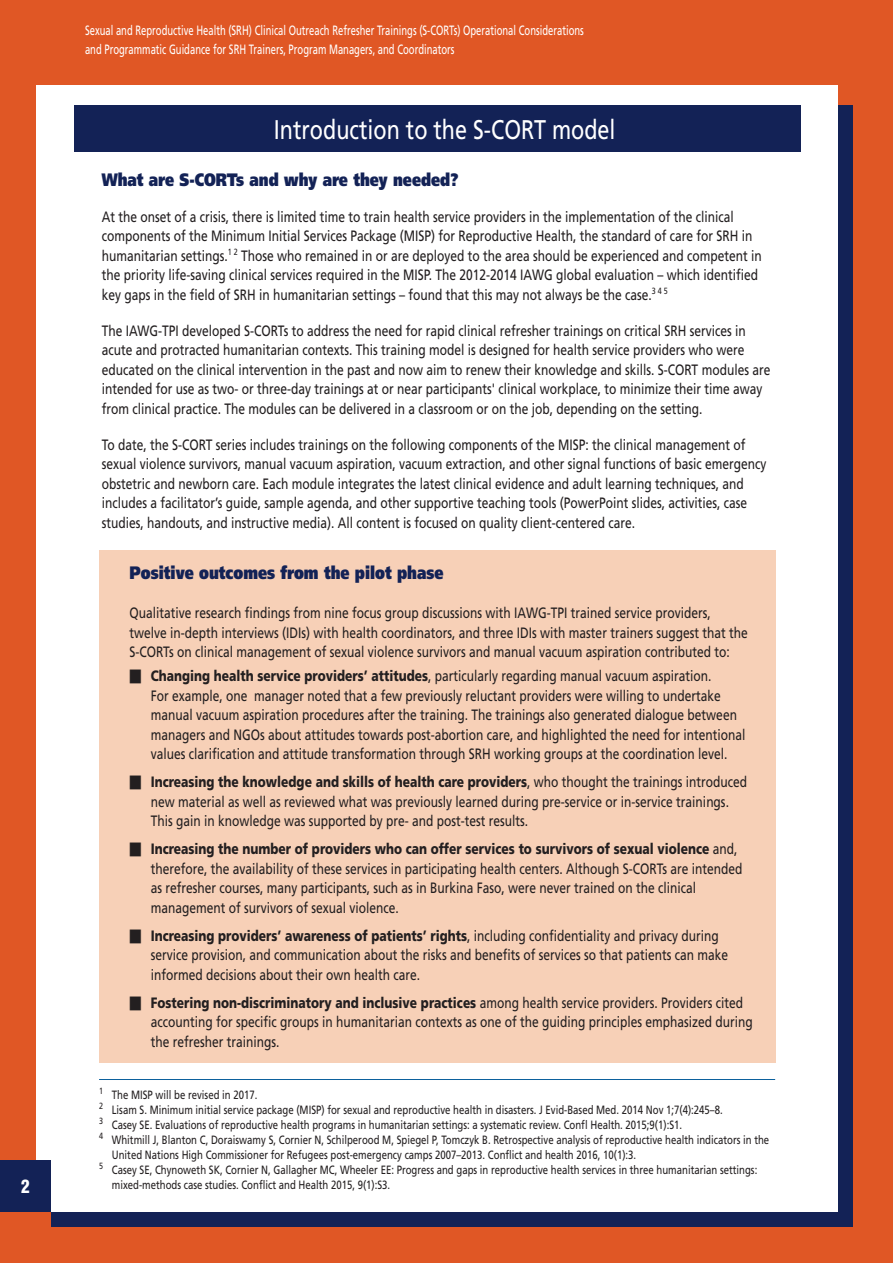
<style>
.page{position:relative;width:893px;height:1263px;background:#e05725}
.page>*{position:absolute;margin:0;border:0;box-sizing:border-box;transform-origin:0 0}
.t1{font:27px "Frutiger Roman";color:#fff;scale:.8 1}
.t2{font:900 18px "Frutiger Ultra";color:#132256;scale:.8 1}
.t3{font:900 condensed 18px "Helvetica";color:#fff;scale:.95 1}
.t4{font:15px/19.5px "Frutiger Roman";color:#231f20;scale:.8 1}
.t5{font:900 15px "Frutiger";color:#231f20;scale:.8 1}
.t6{font:13.5px/18.8px "Frutiger Roman";color:#fff;scale:.7 1}
.t7{font:12px "Frutiger Roman";color:#231f20;scale:.8 1}
.s1{font-family:"Frutiger";font-weight:900}
.s2{font-family:"Frutiger Roman";font-weight:400}
</style>
<div class="page">
<div style="left:51px;top:105px;width:802px;height:1121px;background:#132256"></div>
<div style="left:36px;top:85px;width:802px;height:1127px;background:#fff"></div>
<div style="left:99px;top:550px;width:676px;height:512px;background:#f7d0b7"></div>
<div style="left:0;top:1161px;width:51px;height:51px;background:#132256"></div>
<div style="left:74px;top:105px;width:726px;height:47px;background:#132256"></div>
<hr style="left:99px;top:1079px;width:676px;height:1px;background:#0c619d">
<p class="t3" style="left:21px;top:1177px;width:10px">2</p>
<p class="t6" style="left:85px;top:21px;width:714px">Sexual and Reproductive Health (SRH) Clinical Outreach Refresher Trainings (S-CORTs) Operational Considerations and Programmatic Guidance for SRH Trainers, Program Managers, and Coordinators</p>
<h1 class="t1" style="left:274px;top:114px;width:429px">Introduction to the S-CORT model</h1>
<p class="t2" style="left:102px;top:168px;width:448px">What are S-CORTs and why are they needed?</p>
<p class="t4" style="left:102px;top:206px;width:827px">At the onset of a crisis, there is limited time to train health service providers in the implementation of the clinical components of the Minimum Initial Services Package (MISP) for Reproductive Health, the standard of care for SRH in humanitarian settings.<sup>1</sup> <sup>2</sup> Those who remained in or are deployed to the area should be experienced and competent in the priority life-saving clinical services required in the MISP. The 2012-2014 IAWG global evaluation – which identified key gaps in the field of SRH in humanitarian settings – found that this may not always be the case.<sup>3</sup> <sup>4</sup> <sup>5</sup></p>
<p class="t4" style="left:102px;top:320px;width:837px">The IAWG-TPI developed S-CORTs to address the need for rapid clinical refresher trainings on critical SRH services in acute and protracted humanitarian contexts. This training model is designed for health service providers who were educated on the clinical intervention in the past and now aim to renew their knowledge and skills. S-CORT modules are intended for use as two- or three-day trainings at or near participants' clinical workplace, to minimize their time away from clinical practice. The modules can be delivered in a classroom or on the job, depending on the setting.</p>
<p class="t4" style="left:102px;top:434px;width:832px">To date, the S-CORT series includes trainings on the following components of the MISP: the clinical management of sexual violence survivors, manual vacuum aspiration, vacuum extraction, and other signal functions of basic emergency obstetric and newborn care. Each module integrates the latest clinical evidence and adult learning techniques, and includes a facilitator’s guide, sample agenda, and other supportive teaching tools (PowerPoint slides, activities, case studies, handouts, and instructive media). All content is focused on quality client-centered care.</p>
<p class="t2" style="left:130px;top:562px;width:394px">Positive outcomes from the pilot phase</p>
<p class="t4" style="left:130px;top:603px;width:774px">Qualitative research findings from nine focus group discussions with IAWG-TPI trained service providers, twelve in-depth interviews (IDIs) with health coordinators, and three IDIs with master trainers suggest that the<br>S-CORTs on clinical management of sexual violence survivors and manual vacuum aspiration contributed to:</p>
<p class="t4" style="left:151px;top:666px;width:745px;text-indent:-21px">■ <span class="s1">Changing health service providers’ attitudes</span>, particularly regarding manual vacuum aspiration.<br>For example, one manager noted that a few previously reluctant providers were willing to undertake manual vacuum aspiration procedures after the training. The trainings also generated dialogue between managers and NGOs about attitudes towards post-abortion care, and highlighted the need for intentional values clarification and attitude transformation through SRH working groups at the coordination level.</p>
<p class="t5" style="left:130px;top:773px;width:773px">■ Increasing the knowledge and skills of health care providers<span class="s2">, who thought the trainings introduced</span></p>
<p class="t4" style="left:151px;top:792px;width:724px">new material as well as reviewed what was previously learned during pre-service or in-service trainings.<br>This gain in knowledge was supported by pre- and post-test results.</p>
<p class="t5" style="left:130px;top:840px;width:761px">■ Increasing the number of providers who can offer services to survivors of sexual violence <span class="s2">and,</span></p>
<p class="t4" style="left:151px;top:859px;width:741px">therefore, the availability of these services in participating health centers. Although S-CORTs are intended as refresher courses, many participants, such as in Burkina Faso, were never trained on the clinical management of survivors of sexual violence.</p>
<p class="t5" style="left:130px;top:926px;width:738px">■ Increasing providers’ awareness of patients’ rights<span class="s2">, including confidentiality and privacy during</span></p>
<p class="t4" style="left:151px;top:945px;width:723px">service provision, and communication about the risks and benefits of services so that patients can make informed decisions about their own health care.</p>
<p class="t5" style="left:130px;top:993px;width:768px">■ Fostering non-discriminatory and inclusive practices <span class="s2">among health service providers. Providers cited</span></p>
<p class="t4" style="left:151px;top:1012px;width:754px">accounting for specific groups in humanitarian contexts as one of the guiding principles emphasized during the refresher trainings.</p>
<p class="t7" style="left:99px;top:1088px;width:200px"><sup>1</sup> The MISP will be revised in 2017.</p>
<p class="t7" style="left:99px;top:1103px;width:781px"><sup>2</sup> Lisam S. Minimum initial service package (MISP) for sexual and reproductive health in disasters. J Evid-Based Med. 2014 Nov 1;7(4):245–8.</p>
<p class="t7" style="left:99px;top:1118px;width:730px"><sup>3</sup> Casey SE. Evaluations of reproductive health programs in humanitarian settings: a systematic review. Confl Health. 2015;9(1):S1.</p>
<p class="t7" style="left:99px;top:1133px;width:839px"><sup>4</sup> Whitmill J, Blanton C, Doraiswamy S, Cornier N, Schilperood M, Spiegel P, Tomczyk B. Retrospective analysis of reproductive health indicators in the</p>
<p class="t7" style="left:112px;top:1148px;width:657px">United Nations High Commissioner for Refugees post-emergency camps 2007–2013. Conflict and health 2016, 10(1):3.</p>
<p class="t7" style="left:99px;top:1163px;width:824px"><sup>5</sup> Casey SE, Chynoweth SK, Cornier N, Gallagher MC, Wheeler EE: Progress and gaps in reproductive health services in three humanitarian settings:</p>
<p class="t7" style="left:112px;top:1178px;width:350px">mixed-methods case studies. Conflict and Health 2015, 9(1):S3.</p>
</div>
